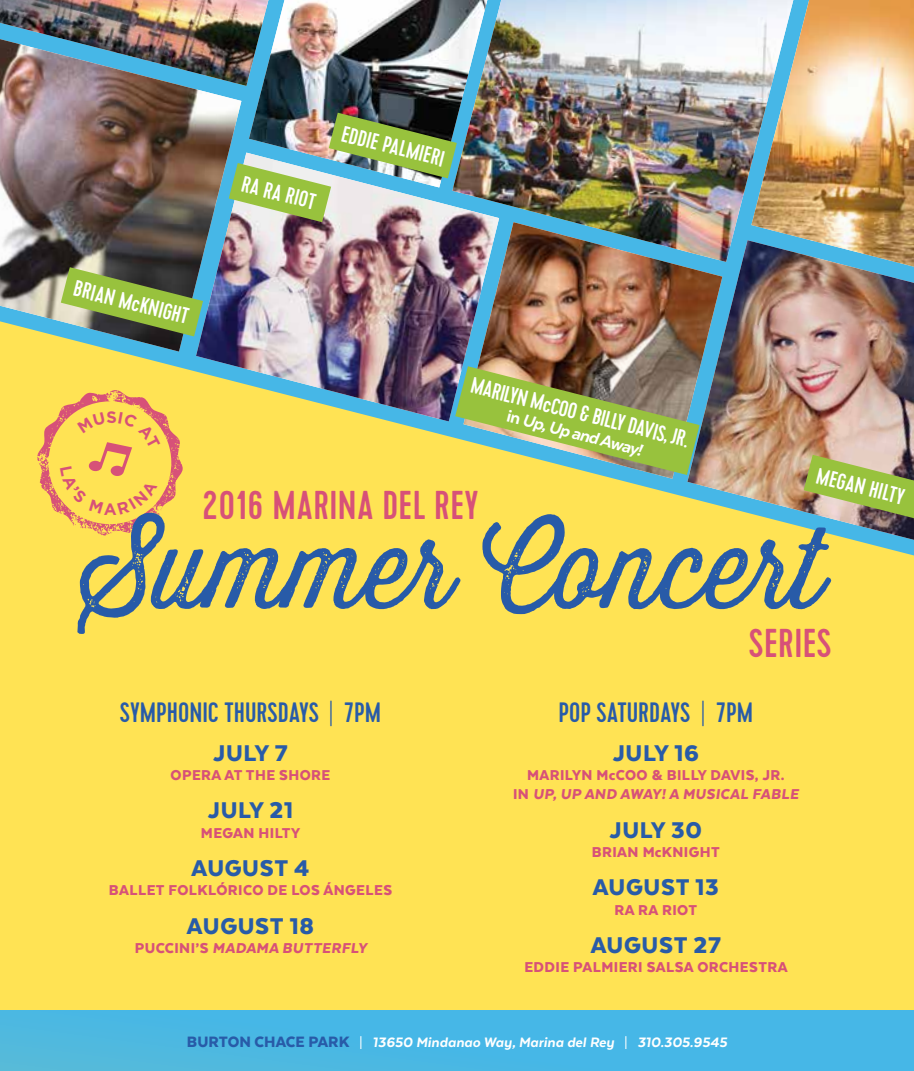
<style>
.page{position:relative;width:914px;height:1071px;background:#ffe354}
.page>*{position:absolute;margin:0;border:0;box-sizing:border-box;transform-origin:0 0}
.t1{font:111.48px "Thirsty Rough Lt One";color:#285ba8}
.t2{font:500 40.25px "Cervo";letter-spacing:.01em;color:#d75178}
.t3{font:500 28px "Cervo";color:#285ba8}
.t4{font:900 26.25px "Texta";letter-spacing:.025em;color:#285ba8}
.t5{font:500 22.75px "Cervo";color:#fff}
.t6{font:italic 800 19.25px "Texta Alt";color:#fff}
.t7{font:900 16.45px/19.2px "Texta";letter-spacing:.025em;color:#d75178;text-align:center}
.t8{font:italic 900 16.45px "Texta";letter-spacing:.025em;color:#d75178}
.t9{font:700 16.45px "Gotham";color:#d75178}
.t10{font:italic 800 15.75px "Texta";letter-spacing:.005em;color:#fff}
.s1{font-style:normal}
.s2{font-weight:100;font-size:24.5px}
.s3{font-style:italic}
.s4{font-weight:900;font-style:normal;font-size:17.32px;color:#285ba8}
.s5{font-weight:400;font-style:normal}
</style>
<div class="page">
<svg style="left:120px;top:86px;width:567px;height:412px"></svg>
<img style="left:797px;top:0;width:117px;height:240px">
<svg style="left:854px;top:540px;width:60px;height:16px"></svg>
<img style="left:687px;top:240px;width:227px;height:300px">
<img style="left:196px;top:222px;width:267px;height:199px">
<img style="left:0;top:86px;width:241px;height:266px">
<img style="left:0;top:0;width:249px;height:86px">
<img style="left:452px;top:0;width:341px;height:262px">
<img style="left:249px;top:0;width:239px;height:187px">
<img style="left:463px;top:222px;width:259px;height:257px">
<img style="left:803px;top:455px;width:111px;height:63px">
<svg style="left:455px;top:366px;width:244px;height:109px;background:#95ad62"></svg>
<svg style="left:61px;top:267px;width:142px;height:69px;background:#769452"></svg>
<img style="left:229px;top:113px;width:228px;height:109px">
<div style="left:0;top:1010px;width:914px;height:61px;background:#46b7e7"></div>
<svg style="left:37px;top:390px;width:146px;height:146px"></svg>
<h3 class="t5" style="left:77px;top:275px;width:119px;rotate:14deg">BRIAN McKNIGHT</h3>
<h3 class="t5" style="left:245px;top:171px;width:77px;rotate:14deg">RA RA RIOT</h3>
<h3 class="t5" style="left:345px;top:120px;width:107px;rotate:14deg">EDDIE PALMIERI</h3>
<h3 class="t5" style="left:474px;top:372px;width:225px;rotate:14deg">MARILYN McCOO &amp; BILLY DAVIS, JR.</h3>
<p class="t6" style="left:509px;top:406px;width:141px;rotate:14deg"><span class="s1">in</span> Up, Up and Away!</p>
<h3 class="t5" style="left:820px;top:462px;width:91px;rotate:14deg">MEGAN HILTY</h3>
<h2 class="t2" style="left:202px;top:482px;width:278px">2016 MARINA DEL REY</h2>
<p class="t9" style="left:104px;top:500px;width:15px">A</p>
<h1 class="t1" style="left:82px;top:488px;width:744px">Summer Concert</h1>
<h2 class="t2" style="left:749px;top:620px;width:84px">SERIES</h2>
<h3 class="t3" style="left:120px;top:696px;width:263px">SYMPHONIC THURSDAYS <span class="s2">|</span> 7PM</h3>
<h3 class="t4" style="left:213px;top:739px;width:76px">JULY 7</h3>
<p class="t7" style="left:171px;top:765px;width:161px">OPERA AT THE SHORE</p>
<h3 class="t4" style="left:208px;top:797px;width:87px">JULY 21</h3>
<p class="t7" style="left:201px;top:823px;width:101px">MEGAN HILTY</p>
<h3 class="t4" style="left:191px;top:855px;width:120px">AUGUST 4</h3>
<p class="t7" style="left:109px;top:881px;width:285px">BALLET FOLKLÓRICO DE LOS ÁNGELES</p>
<h3 class="t4" style="left:187px;top:912px;width:129px">AUGUST 18</h3>
<p class="t8" style="left:135px;top:940px;width:233px"><span class="s1">PUCCINI’S</span> MADAMA BUTTERFLY</p>
<h3 class="t3" style="left:558px;top:696px;width:196px">POP SATURDAYS <span class="s2">|</span> 7PM</h3>
<h3 class="t4" style="left:612px;top:739px;width:88px">JULY 16</h3>
<p class="t7" style="left:513px;top:765px;width:287px">MARILYN McCOO &amp; BILLY DAVIS, JR.<br>IN <span class="s3">UP, UP AND AWAY! A MUSICAL FABLE</span></p>
<h3 class="t4" style="left:609px;top:816px;width:94px">JULY 30</h3>
<p class="t7" style="left:591px;top:842px;width:129px">BRIAN McKNIGHT</p>
<h3 class="t4" style="left:592px;top:874px;width:128px">AUGUST 13</h3>
<p class="t7" style="left:614px;top:900px;width:84px">RA RA RIOT</p>
<h3 class="t4" style="left:590px;top:932px;width:132px">AUGUST 27</h3>
<p class="t7" style="left:524px;top:958px;width:265px">EDDIE PALMIERI SALSA ORCHESTRA</p>
<p class="t10" style="left:187px;top:1034px;width:542px"><span class="s4">BURTON CHACE PARK</span> <span class="s5">|</span> 13650 Mindanao Way, Marina del Rey <span class="s5">|</span> 310.305.9545</p>
</div>
